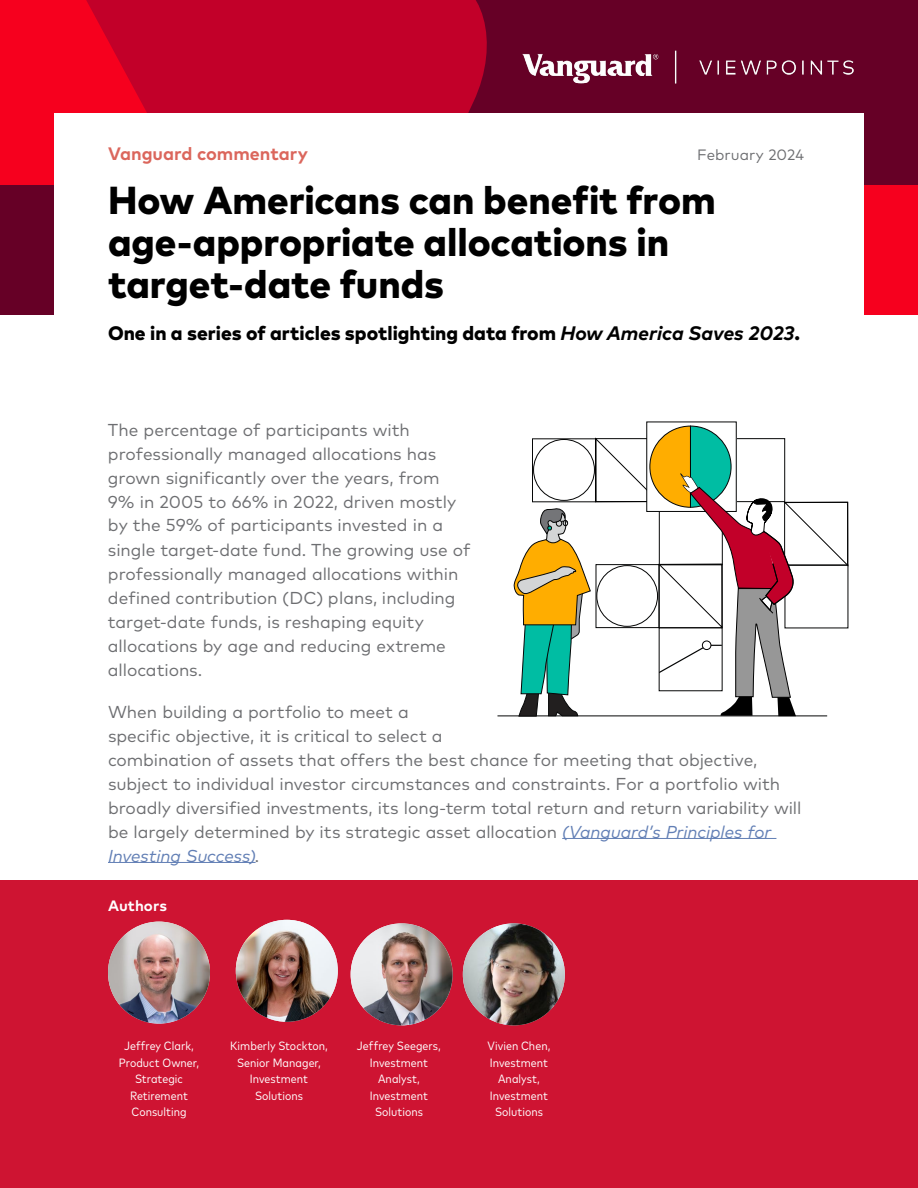
<style>
.page{position:relative;width:918px;height:1188px;background:#fff}
.page>*{position:absolute;margin:0;border:0;box-sizing:border-box;transform-origin:0 0}
.t1{font:800 39px/42px "Mark Pro";color:#000}
.t2{font:800 19.5px "Mark Pro";color:#000}
.t3{font:700 18px "Mark Pro";color:#db665c}
.t4{font:17.25px/24px "Mark Pro";letter-spacing:-.005em;color:#6d6e71}
.t5{font:15px "Mark Pro";letter-spacing:.005em;color:#6d6e71}
.t6{font:700 15px "Mark Pro";letter-spacing:.005em;color:#fff}
.t7{font:condensed 12px/16.5px "Mark Pro";letter-spacing:.005em;color:#fff;text-align:center}
.s1{font-weight:700;font-style:italic}
.s2{font-style:italic;color:#627fb5}
.s3{font-style:italic}
</style>
<div class="page">
<div style="left:0;top:880px;width:918px;height:308px;background:#ce1432"></div>
<svg style="left:0;top:0;width:918px;height:315px;background:#8e0027"></svg>
<svg style="left:0;top:0;width:186px;height:185px;background:#e60021"></svg>
<div style="left:864px;top:185px;width:54px;height:130px;background:#f6001e"></div>
<div style="left:54px;top:113px;width:810px;height:202px;background:#fff"></div>
<hr style="left:562px;top:838px;width:214px;height:1px;background:#627fb5">
<hr style="left:108px;top:862px;width:148px;height:1px;background:#627fb5">
<img style="left:506px;top:42px;width:358px;height:50px">
<hr style="left:497px;top:716px;width:330px;height:1px;background:#060707">
<svg style="left:514px;top:426px;width:334px;height:290px"></svg>
<img style="left:108px;top:922px;width:102px;height:102px;border-radius:51px">
<img style="left:236px;top:920px;width:102px;height:102px;border-radius:51px">
<img style="left:351px;top:923px;width:102px;height:102px;border-radius:51px">
<img style="left:463px;top:923px;width:102px;height:102px;border-radius:51px">
<p class="t3" style="left:108px;top:140px;width:201px">Vanguard commentary</p>
<p class="t5" style="left:697px;top:143px;width:108px">February 2024</p>
<h1 class="t1" style="left:108px;top:176px;width:609px">How Americans can benefit from age-appropriate allocations in target-date funds</h1>
<p class="t2" style="left:108px;top:318px;width:694px">One in a series of articles spotlighting data from <span class="s1">How America Saves 2023</span>.</p>
<p class="t4" style="left:108px;top:416px;width:364px">The percentage of participants with professionally managed allocations has grown significantly over the years, from 9% in 2005 to 66% in 2022, driven mostly by the 59% of participants invested in a single target-date fund. The growing use of professionally managed allocations within defined contribution (DC) plans, including target-date funds, is reshaping equity allocations by age and reducing extreme allocations.</p>
<p class="t4" style="left:108px;top:698px;width:695px">When building a portfolio to meet a<br>specific objective, it is critical to select a<br>combination of assets that offers the best chance for meeting that objective, subject to individual investor circumstances and constraints. For a portfolio with broadly diversified investments, its long-term total return and return variability will be largely determined by its strategic asset allocation <span class="s2">(Vanguard’s Principles for Investing Success)</span><span class="s3">.</span></p>
<p class="t6" style="left:108px;top:894px;width:61px">Authors</p>
<p class="t7" style="left:119px;top:1037px;width:82px">Jeffrey Clark,<br>Product Owner,<br>Strategic<br>Retirement<br>Consulting</p>
<p class="t7" style="left:230px;top:1037px;width:99px">Kimberly Stockton,<br>Senior Manager,<br>Investment<br>Solutions</p>
<p class="t7" style="left:357px;top:1037px;width:86px">Jeffrey Seegers,<br>Investment<br>Analyst,<br>Investment<br>Solutions</p>
<p class="t7" style="left:488px;top:1037px;width:64px">Vivien Chen,<br>Investment<br>Analyst,<br>Investment<br>Solutions</p>
</div>
